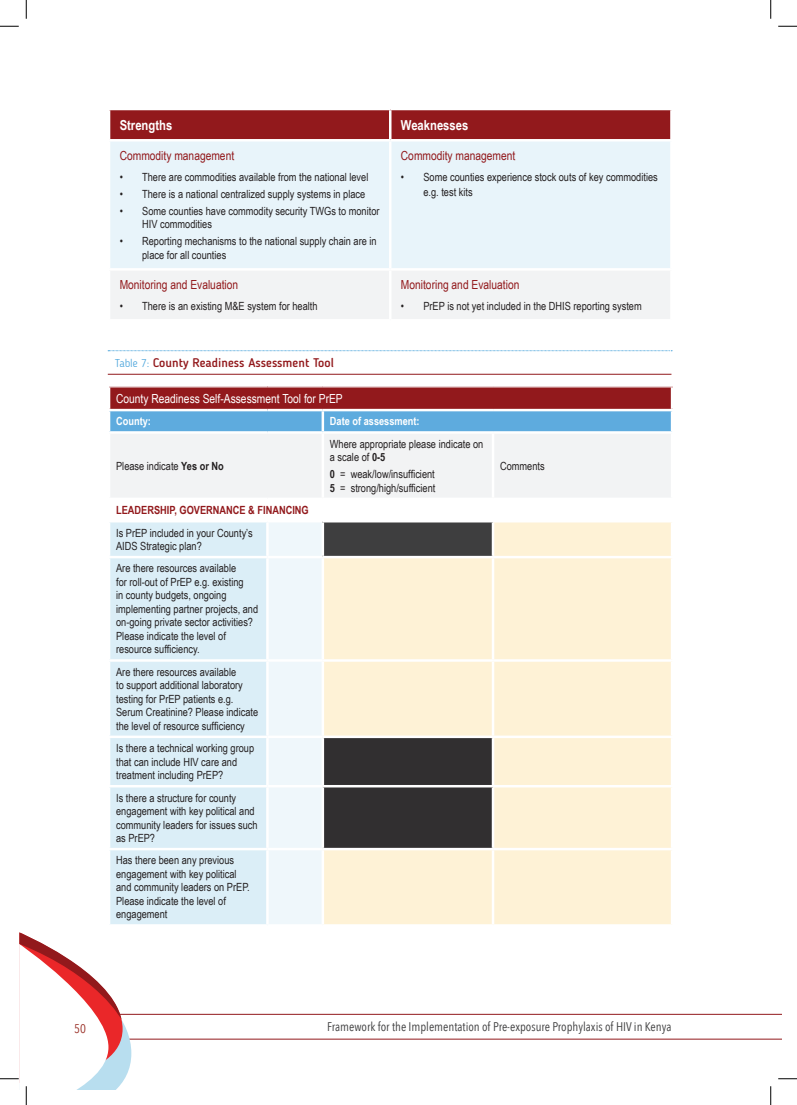
<style>
.page{position:relative;width:797px;height:1105px;background:#fff}
.page>*{position:absolute;margin:0;border:0;box-sizing:border-box;transform-origin:0 0}
.t1{font:700 13.75px "Arial Narrow";color:#fff}
.t2{font:12.5px "Arial Narrow";color:#92191c}
.t3{font:12.5px "Avenir Next Condensed";color:#3e3e3f}
.t4{font:12.5px "Arial Narrow";color:#fff}
.t5{font:500 12.5px "Blogger Sans";color:#92191c}
.t6{font:12.5px "Avenir Next Condensed";color:#9a3027}
.t7{font:11.25px/13.5px "Arial Narrow";color:#231f20}
.t8{font:700 11.25px "Arial Narrow";color:#92191c}
.t9{font:700 11.25px "Arial Narrow";color:#fff}
.s1{font-weight:300;font-size:11.25px;color:#4aa4db}
.s2{font-weight:700}
</style>
<div class="page">
<svg style="left:108px;top:350px;width:564px;height:1px"></svg>
<hr style="left:108px;top:374px;width:563px;height:1px;background:#92191c">
<div style="left:110px;top:110px;width:560px;height:29px;background:#92191c"></div>
<div style="left:110px;top:142px;width:560px;height:126px;background:#e8f4fa"></div>
<div style="left:111px;top:271px;width:559px;height:48px;background:#f2f3f4"></div>
<hr style="left:389px;top:110px;width:2px;height:29px;background:#fff">
<hr style="left:389px;top:142px;width:2px;height:126px;background:#fff">
<hr style="left:389px;top:271px;width:2px;height:48px;background:#fff">
<div style="left:109px;top:387px;width:563px;height:23px;background:#92191c"></div>
<div style="left:110px;top:411px;width:561px;height:20px;background:#5eabde"></div>
<div style="left:111px;top:434px;width:560px;height:63px;background:#f2f3f4"></div>
<div style="left:110px;top:522px;width:156px;height:402px;background:#dbeef7"></div>
<div style="left:494px;top:522px;width:177px;height:402px;background:#fef2d6"></div>
<svg style="left:269px;top:522px;width:223px;height:402px"></svg>
<hr style="left:321px;top:411px;width:3px;height:20px;background:#fff">
<hr style="left:321px;top:434px;width:3px;height:64px;background:#fff">
<hr style="left:492px;top:434px;width:2px;height:64px;background:#fff">
<hr style="left:321px;top:522px;width:3px;height:34px;background:#fff">
<hr style="left:108px;top:556px;width:159px;height:2px;background:#fff">
<hr style="left:267px;top:556px;width:56px;height:2px;background:#fff">
<hr style="left:323px;top:556px;width:170px;height:2px;background:#fff">
<hr style="left:321px;top:558px;width:3px;height:101px;background:#fff">
<hr style="left:493px;top:556px;width:180px;height:2px;background:#fff">
<hr style="left:108px;top:659px;width:159px;height:3px;background:#fff">
<hr style="left:267px;top:659px;width:56px;height:3px;background:#fff">
<hr style="left:323px;top:659px;width:170px;height:3px;background:#fff">
<hr style="left:321px;top:662px;width:3px;height:74px;background:#fff">
<hr style="left:493px;top:659px;width:180px;height:3px;background:#fff">
<hr style="left:108px;top:736px;width:159px;height:2px;background:#fff">
<hr style="left:267px;top:736px;width:56px;height:2px;background:#fff">
<hr style="left:323px;top:736px;width:170px;height:2px;background:#fff">
<hr style="left:321px;top:738px;width:3px;height:47px;background:#fff">
<hr style="left:493px;top:736px;width:180px;height:2px;background:#fff">
<hr style="left:108px;top:785px;width:159px;height:2px;background:#fff">
<hr style="left:267px;top:785px;width:56px;height:2px;background:#fff">
<hr style="left:323px;top:785px;width:170px;height:2px;background:#fff">
<hr style="left:321px;top:787px;width:3px;height:61px;background:#fff">
<hr style="left:493px;top:785px;width:180px;height:2px;background:#fff">
<hr style="left:108px;top:848px;width:159px;height:2px;background:#fff">
<hr style="left:267px;top:848px;width:56px;height:2px;background:#fff">
<hr style="left:323px;top:848px;width:170px;height:2px;background:#fff">
<hr style="left:321px;top:850px;width:3px;height:74px;background:#fff">
<hr style="left:493px;top:848px;width:180px;height:2px;background:#fff">
<hr style="left:108px;top:387px;width:2px;height:22px;background:#fff">
<hr style="left:671px;top:387px;width:2px;height:22px;background:#fff">
<hr style="left:108px;top:409px;width:159px;height:2px;background:#fff">
<hr style="left:267px;top:409px;width:56px;height:2px;background:#fff">
<hr style="left:323px;top:409px;width:170px;height:2px;background:#fff">
<hr style="left:493px;top:409px;width:180px;height:2px;background:#fff">
<svg style="left:0;top:25px;width:19px;height:2px"></svg>
<svg style="left:778px;top:25px;width:19px;height:2px"></svg>
<svg style="left:25px;top:0;width:2px;height:19px"></svg>
<svg style="left:770px;top:0;width:1px;height:19px"></svg>
<svg style="left:0;top:932px;width:797px;height:173px"></svg>
<p class="t1" style="left:120px;top:114px;width:54px">Strengths</p>
<p class="t1" style="left:401px;top:114px;width:69px">Weaknesses</p>
<p class="t2" style="left:120px;top:146px;width:116px">Commodity management</p>
<p class="t7" style="left:120px;top:169px;width:250px">• There are commodities available from the national level</p>
<p class="t7" style="left:120px;top:186px;width:247px">• There is a national centralized supply systems in place</p>
<p class="t7" style="left:142px;top:204px;width:239px;text-indent:-22px">• Some counties have commodity security TWGs to monitor<br>HIV commodities</p>
<p class="t7" style="left:142px;top:234px;width:236px;text-indent:-22px">• Reporting mechanisms to the national supply chain are in place for all counties</p>
<p class="t2" style="left:401px;top:146px;width:116px">Commodity management</p>
<p class="t7" style="left:423px;top:169px;width:236px;line-height:15px;text-indent:-22px">• Some counties experience stock outs of key commodities e.g. test kits</p>
<p class="t2" style="left:120px;top:275px;width:120px">Monitoring and Evaluation</p>
<p class="t7" style="left:120px;top:299px;width:199px">• There is an existing M&amp;E system for health</p>
<p class="t2" style="left:401px;top:275px;width:120px">Monitoring and Evaluation</p>
<p class="t7" style="left:401px;top:299px;width:242px">• PrEP is not yet included in the DHIS reporting system</p>
<p class="t5" style="left:115px;top:355px;width:220px"><span class="s1">Table 7:</span> County Readiness Assessment Tool</p>
<p class="t4" style="left:116px;top:389px;width:228px">County Readiness Self-Assessment Tool for PrEP</p>
<p class="t9" style="left:116px;top:413px;width:36px">County:</p>
<p class="t9" style="left:330px;top:413px;width:91px">Date of assessment:</p>
<p class="t7" style="left:116px;top:459px;width:109px">Please indicate <span class="s2">Yes or No</span></p>
<p class="t7" style="left:330px;top:437px;width:155px">Where appropriate please indicate on a scale of <span class="s2">0-5</span></p>
<p class="t7" style="left:330px;top:467px;width:107px"><span class="s2">0</span> = weak/low/insufficient<br><span class="s2">5</span> = strong/high/sufficient</p>
<p class="t8" style="left:116px;top:502px;width:194px">LEADERSHIP, GOVERNANCE &amp; FINANCING</p>
<p class="t7" style="left:116px;top:525px;width:138px">Is PrEP included in your County’s<br>AIDS Strategic plan?</p>
<p class="t7" style="left:116px;top:561px;width:144px">Are there resources available<br>for roll-out of PrEP e.g. existing<br>in county budgets, ongoing implementing partner projects, and on-going private sector activities?<br>Please indicate the level of resource sufficiency.</p>
<p class="t7" style="left:116px;top:665px;width:144px">Are there resources available<br>to support additional laboratory testing for PrEP patients e.g.<br>Serum Creatinine? Please indicate the level of resource sufficiency</p>
<p class="t7" style="left:116px;top:741px;width:139px">Is there a technical working group that can include HIV care and treatment including PrEP?</p>
<p class="t7" style="left:116px;top:790px;width:143px">Is there a structure for county engagement with key political and community leaders for issues such as PrEP?</p>
<p class="t7" style="left:116px;top:853px;width:135px">Has there been any previous engagement with key political and community leaders on PrEP.<br>Please indicate the level of engagement</p>
<p class="t7" style="left:500px;top:459px;width:46px">Comments</p>
<p class="t6" style="left:74px;top:1017px;width:13px">50</p>
<p class="t3" style="left:327px;top:1016px;width:346px">Framework for the Implementation of Pre-exposure Prophylaxis of HIV in Kenya</p>
</div>
